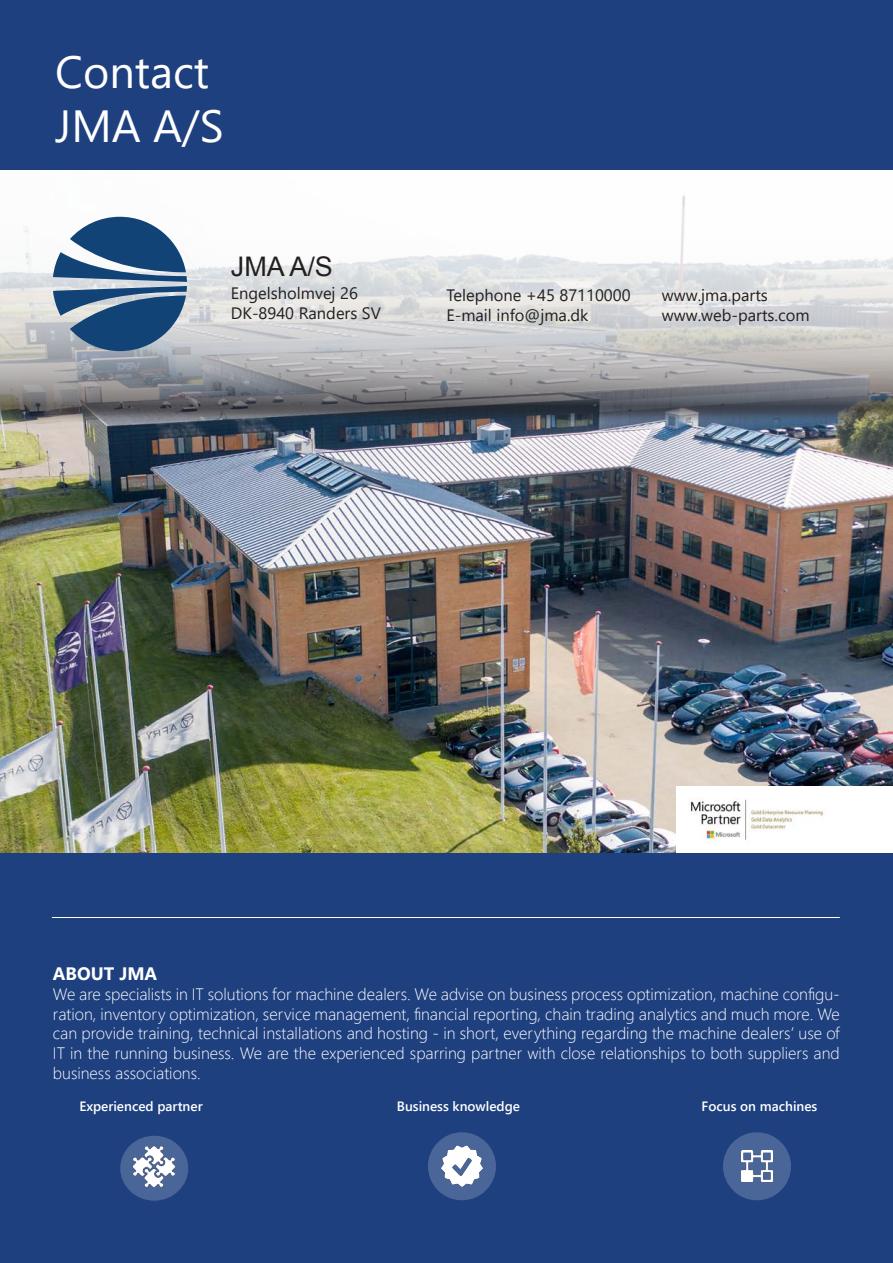
<style>
.page{position:relative;width:893px;height:1263px;background:#1f407f}
.page>*{position:absolute;margin:0;border:0;box-sizing:border-box;transform-origin:0 0}
.t1{font:45px "Segoe UI";color:#fff}
.t2{font:27px "Arial";color:#231f20}
.t3{font:700 18px "Segoe UI";color:#fff}
.t4{font:300 16.5px/19.8px "Segoe UI";color:#fff;text-align:justify}
.t5{font:16.5px "Segoe UI";color:#231f20}
.t6{font:600 13.5px "Segoe UI";color:#fff}
</style>
<div class="page">
<img style="left:0;top:424px;width:893px;height:429px">
<hr style="left:52px;top:917px;width:788px;height:1px;background:#fff">
<div style="left:0;top:172px;width:893px;height:252px;background:#231f20;opacity:.75"></div>
<svg style="left:0;top:170px;width:893px;height:235px;background:#d6d7d8"></svg>
<svg style="left:53px;top:217px;width:134px;height:134px"></svg>
<div style="left:428px;top:1132px;width:68px;height:68px;background:#4a6598;border-radius:50%"></div>
<img style="left:441px;top:1146px;width:42px;height:41px">
<div style="left:723px;top:1132px;width:68px;height:68px;background:#4a6598;border-radius:50%"></div>
<img style="left:742px;top:1151px;width:30px;height:30px">
<div style="left:120px;top:1136px;width:68px;height:65px;background:#4a6598;border-radius:50%"></div>
<img style="left:133px;top:1145px;width:42px;height:42px">
<div style="left:676px;top:786px;width:217px;height:67px;background:#fff"></div>
<img style="left:690px;top:798px;width:134px;height:42px">
<p class="t1" style="left:55px;top:36px;width:155px">Contact</p>
<p class="t1" style="left:55px;top:90px;width:170px">JMA A/S</p>
<p class="t2" style="left:231px;top:248px;width:104px">JMA A/S</p>
<p class="t5" style="left:231px;top:280px;width:129px">Engelsholmvej 26</p>
<p class="t5" style="left:231px;top:300px;width:152px">DK-8940 Randers SV</p>
<p class="t5" style="left:446px;top:282px;width:186px">Telephone +45 87110000</p>
<p class="t5" style="left:446px;top:301px;width:144px">E-mail info@jma.dk</p>
<p class="t5" style="left:662px;top:282px;width:107px">www.jma.parts</p>
<p class="t5" style="left:662px;top:301px;width:149px">www.web-parts.com</p>
<p class="t3" style="left:53px;top:959px;width:106px">ABOUT JMA</p>
<p class="t4" style="left:53px;top:983px;width:788px">We are specialists in IT solutions for machine dealers. We advise on business process optimization, machine configu&shy;ration, inventory optimization, service management, financial reporting, chain trading analytics and much more. We can provide training, technical installations and hosting - in short, everything regarding the machine dealers’ use of IT in the running business. We are the experienced sparring partner with close relationships to both suppliers and business associations.</p>
<p class="t6" style="left:79px;top:1095px;width:125px">Experienced partner</p>
<p class="t6" style="left:397px;top:1095px;width:125px">Business knowledge</p>
<p class="t6" style="left:702px;top:1095px;width:117px">Focus on machines</p>
</div>
